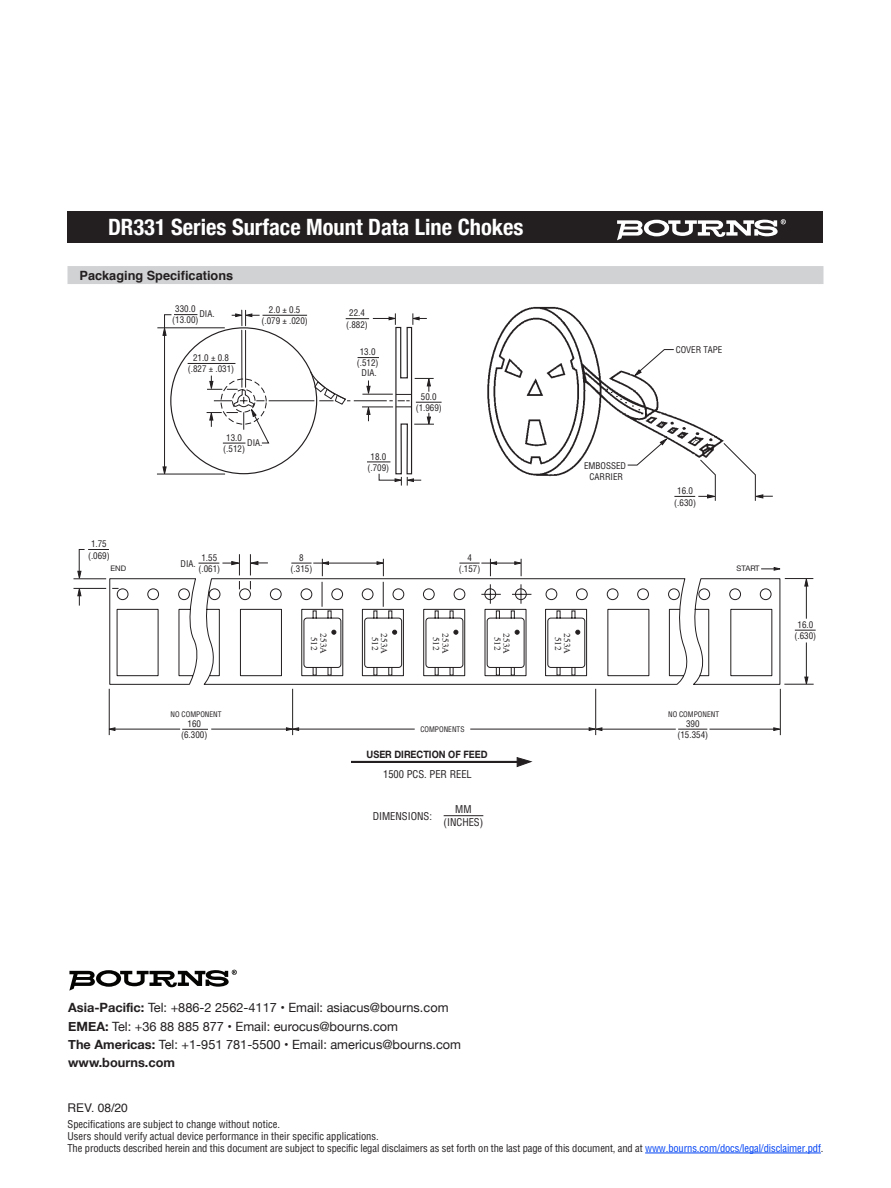
<style>
.page{position:relative;width:891px;height:1188px;background:#fff}
.page>*{position:absolute;margin:0;border:0;box-sizing:border-box;transform-origin:0 0}
.t1{font:700 condensed 22.5px "Helvetica Neue";color:#fff}
.t2{font:12.75px/18.3px "Helvetica Neue";color:#231f20}
.t3{font:700 12.75px "Helvetica";color:#231f20}
.t4{font:12px "Helvetica";color:#231f20}
.t5{font:condensed 10.5px/12px "Helvetica";letter-spacing:-.01em;color:#231f20;text-align:center}
.t6{font:700 10.2px "Helvetica Neue";color:#231f20;scale:.9 1}
.t7{font:9.15px/9.1px "Times";color:#231f20;text-align:center}
.t8{font:condensed 9px/11.2px "Helvetica";color:#231f20;text-align:center}
.t9{font:7.65px "Helvetica Neue";color:#231f20}
.t10{font:condensed 7.5px "Helvetica";color:#231f20}
.s1{font-weight:700}
.s2{color:#0042f4}
</style>
<div class="page">
<div style="left:68px;top:212px;width:756px;height:31px;background:#231f20"></div>
<svg style="left:617px;top:219px;width:169px;height:21px"></svg>
<div style="left:68px;top:266px;width:756px;height:18px;background:#d1d2d4"></div>
<hr style="left:242px;top:330px;width:1px;height:57px;background:#231f20">
<hr style="left:245px;top:330px;width:1px;height:57px;background:#231f20">
<svg style="left:232px;top:310px;width:28px;height:16px"></svg>
<hr style="left:263px;top:315px;width:44px;height:1px;background:#231f20">
<hr style="left:157px;top:328px;width:68px;height:1px;background:#231f20">
<hr style="left:157px;top:474px;width:68px;height:1px;background:#231f20">
<svg style="left:163px;top:314px;width:34px;height:161px"></svg>
<svg style="left:207px;top:376px;width:63px;height:68px"></svg>
<hr style="left:188px;top:363px;width:47px;height:1px;background:#231f20">
<hr style="left:269px;top:401px;width:45px;height:1px;background:#231f20">
<svg style="left:309px;top:313px;width:133px;height:173px"></svg>
<img style="left:487px;top:306px;width:237px;height:171px">
<svg style="left:633px;top:349px;width:42px;height:28px"></svg>
<svg style="left:627px;top:438px;width:41px;height:28px"></svg>
<svg style="left:674px;top:443px;width:99px;height:58px"></svg>
<svg style="left:109px;top:578px;width:672px;height:107px"></svg>
<svg style="left:761px;top:567px;width:20px;height:4px"></svg>
<hr style="left:481px;top:563px;width:35px;height:1px;background:#231f20">
<svg style="left:514px;top:559px;width:8px;height:17px"></svg>
<svg style="left:489px;top:559px;width:8px;height:17px"></svg>
<svg style="left:459px;top:563px;width:21px;height:1px"></svg>
<hr style="left:313px;top:563px;width:66px;height:1px;background:#231f20">
<svg style="left:377px;top:559px;width:7px;height:17px"></svg>
<svg style="left:321px;top:559px;width:8px;height:17px"></svg>
<svg style="left:291px;top:563px;width:21px;height:1px"></svg>
<svg style="left:512px;top:584px;width:19px;height:20px"></svg>
<svg style="left:481px;top:584px;width:20px;height:20px"></svg>
<hr style="left:351px;top:761px;width:169px;height:2px;background:#231f20">
<svg style="left:516px;top:757px;width:16px;height:10px"></svg>
<hr style="left:109px;top:689px;width:1px;height:46px;background:#231f20">
<hr style="left:211px;top:729px;width:77px;height:1px;background:#231f20">
<hr style="left:292px;top:689px;width:1px;height:46px;background:#231f20">
<svg style="left:108px;top:727px;width:7px;height:4px"></svg>
<hr style="left:114px;top:729px;width:66px;height:1px;background:#231f20">
<svg style="left:182px;top:729px;width:26px;height:1px"></svg>
<hr style="left:470px;top:729px;width:121px;height:1px;background:#231f20">
<hr style="left:595px;top:689px;width:1px;height:46px;background:#231f20">
<svg style="left:286px;top:727px;width:13px;height:4px"></svg>
<hr style="left:298px;top:729px;width:117px;height:1px;background:#231f20">
<svg style="left:773px;top:727px;width:7px;height:4px"></svg>
<hr style="left:709px;top:729px;width:66px;height:1px;background:#231f20">
<hr style="left:780px;top:689px;width:1px;height:46px;background:#231f20">
<svg style="left:589px;top:727px;width:13px;height:4px"></svg>
<hr style="left:601px;top:729px;width:75px;height:1px;background:#231f20">
<svg style="left:678px;top:729px;width:29px;height:1px"></svg>
<svg style="left:364px;top:582px;width:38px;height:94px"></svg>
<svg style="left:303px;top:582px;width:39px;height:94px"></svg>
<svg style="left:425px;top:610px;width:39px;height:66px"></svg>
<svg style="left:486px;top:610px;width:39px;height:66px"></svg>
<svg style="left:547px;top:610px;width:39px;height:66px"></svg>
<hr style="left:784px;top:684px;width:30px;height:1px;background:#231f20">
<svg style="left:785px;top:578px;width:28px;height:9px"></svg>
<hr style="left:806px;top:642px;width:1px;height:37px;background:#231f20">
<svg style="left:804px;top:677px;width:4px;height:8px"></svg>
<hr style="left:806px;top:584px;width:1px;height:35px;background:#231f20">
<svg style="left:795px;top:630px;width:21px;height:1px"></svg>
<hr style="left:74px;top:588px;width:32px;height:1px;background:#231f20">
<hr style="left:74px;top:579px;width:32px;height:1px;background:#231f20">
<svg style="left:77px;top:549px;width:42px;height:57px"></svg>
<svg style="left:249px;top:554px;width:19px;height:21px"></svg>
<svg style="left:199px;top:554px;width:41px;height:21px"></svg>
<hr style="left:444px;top:815px;width:39px;height:1px;background:#231f20">
<hr style="left:645px;top:1153px;width:176px;height:1px;background:#0042f4">
<svg style="left:69px;top:970px;width:168px;height:21px"></svg>
<h1 class="t1" style="left:108px;top:209px;width:417px">DR331 Series Surface Mount Data Line Chokes</h1>
<p class="t3" style="left:80px;top:265px;width:155px">Packaging Specifications</p>
<p class="t8" style="left:261px;top:304px;width:48px">2.0 ± 0.5 (.079 ± .020)</p>
<p class="t8" style="left:172px;top:303px;width:28px">330.0 (13.00)</p>
<p class="t8" style="left:199px;top:308px;width:17px">DIA.</p>
<p class="t8" style="left:346px;top:307px;width:23px">22.4 (.882)</p>
<p class="t8" style="left:188px;top:352px;width:48px">21.0 ± 0.8 (.827 ± .031)</p>
<p class="t8" style="left:223px;top:432px;width:23px">13.0 (.512)</p>
<p class="t8" style="left:247px;top:437px;width:17px">DIA.</p>
<p class="t8" style="left:357px;top:346px;width:23px">13.0 (.512)</p>
<p class="t8" style="left:362px;top:367px;width:17px">DIA.</p>
<p class="t8" style="left:368px;top:450px;width:23px">18.0 (.709)</p>
<p class="t8" style="left:416px;top:391px;width:28px">50.0 (1.969)</p>
<p class="t8" style="left:584px;top:460px;width:44px">EMBOSSED<br>CARRIER</p>
<p class="t8" style="left:676px;top:344px;width:48px">COVER TAPE</p>
<p class="t8" style="left:674px;top:485px;width:23px">16.0 (.630)</p>
<p class="t8" style="left:88px;top:538px;width:23px">1.75 (.069)</p>
<p class="t8" style="left:291px;top:552px;width:23px">8 (.315)</p>
<p class="t8" style="left:459px;top:552px;width:23px">4 (.157)</p>
<p class="t8" style="left:198px;top:552px;width:23px">1.55 (.061)</p>
<p class="t8" style="left:181px;top:558px;width:17px">DIA.</p>
<p class="t9" style="left:111px;top:563px;width:17px">END</p>
<p class="t9" style="left:737px;top:563px;width:25px">START</p>
<p class="t7" style="left:329px;top:633px;width:22px;rotate:90deg">253A<br>512</p>
<p class="t7" style="left:451px;top:633px;width:22px;rotate:90deg">253A<br>512</p>
<p class="t7" style="left:512px;top:633px;width:22px;rotate:90deg">253A<br>512</p>
<p class="t7" style="left:573px;top:633px;width:22px;rotate:90deg">253A<br>512</p>
<p class="t7" style="left:390px;top:633px;width:22px;rotate:90deg">253A<br>512</p>
<p class="t10" style="left:171px;top:710px;width:53px">NO COMPONENT</p>
<p class="t10" style="left:668px;top:710px;width:53px">NO COMPONENT</p>
<p class="t10" style="left:420px;top:724px;width:46px">COMPONENTS</p>
<p class="t8" style="left:677px;top:718px;width:32px">390 (15.354)</p>
<p class="t8" style="left:181px;top:718px;width:28px">160 (6.300)</p>
<p class="t6" style="left:367px;top:746px;width:136px">USER DIRECTION OF FEED</p>
<p class="t5" style="left:383px;top:768px;width:90px">1500 PCS. PER REEL</p>
<p class="t5" style="left:373px;top:810px;width:61px">DIMENSIONS:</p>
<p class="t5" style="left:444px;top:803px;width:41px;line-height:12.6px">MM (INCHES)</p>
<p class="t8" style="left:795px;top:619px;width:23px">16.0 (.630)</p>
<p class="t2" style="left:68px;top:999px;width:394px"><span class="s1">Asia-Pacific:</span> Tel: +886-2 2562-4117 • Email: asiacus@bourns.com <span class="s1">EMEA:</span> Tel: +36 88 885 877 • Email: eurocus@bourns.com<br><span class="s1">The Americas:</span> Tel: +1-951 781-5500 • Email: americus@bourns.com <span class="s1">www.bourns.com</span></p>
<p class="t4" style="left:68px;top:1098px;width:62px">REV. 08/20</p>
<p class="t5" style="left:68px;top:1118px;width:757px;text-align:left">Specifications are subject to change without notice.<br>Users should verify actual device performance in their specific applications.<br>The products described herein and this document are subject to specific legal disclaimers as set forth on the last page of this document, and at <span class="s2">www.bourns.com/docs/legal/disclaimer.pdf</span>.</p>
</div>
